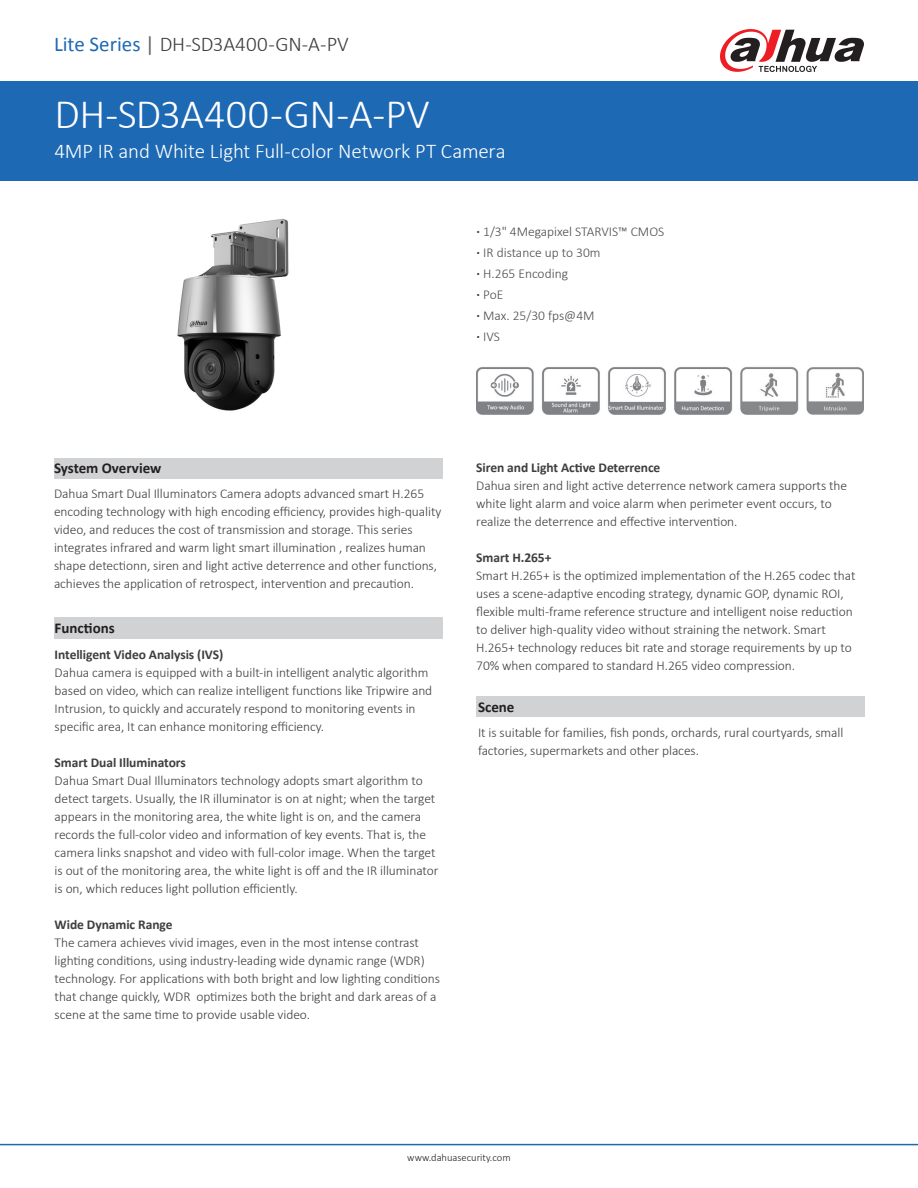
<style>
.page{position:relative;width:918px;height:1188px;background:#fff}
.page>*{position:absolute;margin:0;border:0;box-sizing:border-box;transform-origin:0 0}
.t1{font:300 42px "Calibri";letter-spacing:-.015em;color:#fff}
.t2{font:300 21px "Calibri";letter-spacing:-.01em;color:#fff}
.t3{font:300 21px "Calibri";letter-spacing:-.01em;color:#3e3e3f}
.t4{font:700 15px "Calibri";color:#231f20}
.t5{font:300 13.5px/18px "Calibri";letter-spacing:-.005em;color:#3e3e3f}
.t6{font:700 13.5px "Calibri";letter-spacing:-.005em;color:#3e3e3f}
.t7{font:300 13.5px "Calibri";color:#4a4b4c}
.t8{font:300 10.5px "Calibri";color:#231f20}
.s1{font-weight:400;color:#1e69b4}
.s2{font-weight:400;color:#636366}
.s3{font-weight:700;color:#3e3e3f}
</style>
<div class="page">
<div style="left:0;top:81px;width:918px;height:100px;background:#1e69b4"></div>
<hr style="left:0;top:1144px;width:918px;height:1px;background:#1e69b4">
<svg style="left:720px;top:29px;width:144px;height:43px"></svg>
<div style="left:54px;top:458px;width:389px;height:20px;background:#d1d2d4"></div>
<div style="left:54px;top:617px;width:389px;height:22px;background:#d1d2d4"></div>
<img style="left:177px;top:218px;width:112px;height:193px">
<img style="left:476px;top:367px;width:388px;height:48px">
<div style="left:477px;top:696px;width:388px;height:21px;background:#d1d2d4"></div>
<p class="t3" style="left:54px;top:31px;width:296px"><span class="s1">Lite Series</span> <span class="s2">|</span> DH-SD3A400-GN-A-PV</p>
<p class="t1" style="left:55px;top:88px;width:377px">DH-SD3A400-GN-A-PV</p>
<p class="t2" style="left:55px;top:138px;width:453px">4MP IR and White Light Full-color Network PT Camera</p>
<p class="t7" style="left:477px;top:224px;width:189px"><span class="s3">·</span> 1/3" 4Megapixel STARVIS™ CMOS</p>
<p class="t7" style="left:477px;top:245px;width:126px"><span class="s3">·</span> IR distance up to 30m</p>
<p class="t7" style="left:477px;top:266px;width:93px"><span class="s3">·</span> H.265 Encoding</p>
<p class="t7" style="left:477px;top:287px;width:28px"><span class="s3">·</span> PoE</p>
<p class="t7" style="left:477px;top:308px;width:120px"><span class="s3">·</span> Max. 25/30 fps@4M</p>
<p class="t7" style="left:477px;top:329px;width:25px"><span class="s3">·</span> IVS</p>
<p class="t4" style="left:54px;top:459px;width:109px">System Overview</p>
<p class="t5" style="left:54px;top:485px;width:389px">Dahua Smart Dual Illuminators Camera adopts advanced smart H.265 encoding technology with high encoding efficiency, provides high-quality video, and reduces the cost of transmission and storage. This series integrates infrared and warm light smart illumination , realizes human shape detectionn, siren and light active deterrence and other functions, achieves the application of retrospect, intervention and precaution.</p>
<p class="t4" style="left:55px;top:619px;width:62px">Functions</p>
<p class="t6" style="left:55px;top:646px;width:170px">Intelligent Video Analysis (IVS)</p>
<p class="t5" style="left:55px;top:663px;width:379px">Dahua camera is equipped with a built-in intelligent analytic algorithm based on video, which can realize intelligent functions like Tripwire and Intrusion, to quickly and accurately respond to monitoring events in specific area, It can enhance monitoring efficiency.</p>
<p class="t6" style="left:55px;top:754px;width:133px">Smart Dual Illuminators</p>
<p class="t5" style="left:55px;top:771px;width:385px">Dahua Smart Dual Illuminators technology adopts smart algorithm to detect targets. Usually, the IR illuminator is on at night; when the target appears in the monitoring area, the white light is on, and the camera records the full-color video and information of key events. That is, the camera links snapshot and video with full-color image. When the target is out of the monitoring area, the white light is off and the IR illuminator is on, which reduces light pollution efficiently.</p>
<p class="t6" style="left:55px;top:916px;width:119px">Wide Dynamic Range</p>
<p class="t5" style="left:55px;top:933px;width:387px">The camera achieves vivid images, even in the most intense contrast lighting conditions, using industry-leading wide dynamic range (WDR) technology. For applications with both bright and low lighting conditions that change quickly, WDR optimizes both the bright and dark areas of a scene at the same time to provide usable video.</p>
<p class="t6" style="left:476px;top:459px;width:186px">Siren and Light Active Deterrence</p>
<p class="t5" style="left:476px;top:476px;width:372px">Dahua siren and light active deterrence network camera supports the white light alarm and voice alarm when perimeter event occurs, to realize the deterrence and effective intervention.</p>
<p class="t6" style="left:476px;top:549px;width:77px">Smart H.265+</p>
<p class="t5" style="left:476px;top:566px;width:381px">Smart H.265+ is the optimized implementation of the H.265 codec that uses a scene-adaptive encoding strategy, dynamic GOP, dynamic ROI, flexible multi-frame reference structure and intelligent noise reduction to deliver high-quality video without straining the network. Smart H.265+ technology reduces bit rate and storage requirements by up to 70% when compared to standard H.265 video compression.</p>
<p class="t4" style="left:478px;top:697px;width:38px">Scene</p>
<p class="t5" style="left:478px;top:723px;width:367px">It is suitable for families, fish ponds, orchards, rural courtyards, small factories, supermarkets and other places.</p>
<p class="t8" style="left:407px;top:1151px;width:105px">www.dahuasecurity.com</p>
</div>
